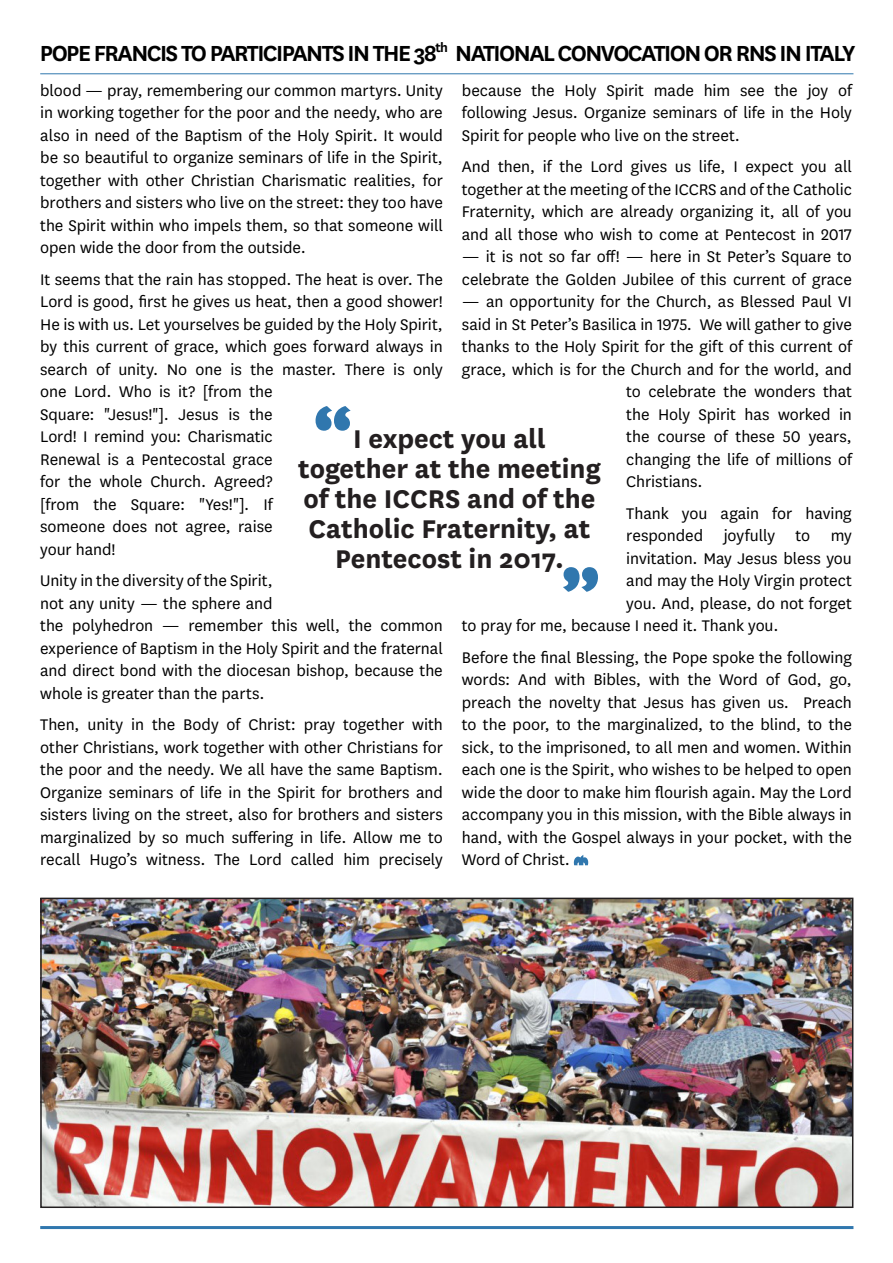
<style>
.page{position:relative;width:893px;height:1263px;background:#fff}
.page>*{position:absolute;margin:0;border:0;box-sizing:border-box;transform-origin:0 0}
.t1{font:75px "Meta Black Lf";color:#3077ae}
.Article_Copy{font:700 30px/30px "National";color:#231f20;text-align:center}
.t2{font:600 25.5px "National";letter-spacing:-.06em;color:#000}
.Article_Copy-2{font:18px/22.5px "National";letter-spacing:-.005em;color:#000;text-align:justify}
</style>
<div class="page">
<hr style="left:40px;top:73px;width:813px;height:1px;background:#3077ae">
<img style="left:43px;top:901px;width:807px;height:304px">
<div style="left:40px;top:898px;width:813px;height:310px;border:2px solid #231f20"></div>
<hr style="left:40px;top:1226px;width:813px;height:3px;background:#3077ae">
<svg style="left:574px;top:855px;width:14px;height:10px"></svg>
<p class="t2" style="left:40px;top:35px;width:817px">POPE FRANCIS TO PARTICIPANTS IN THE 38<sup>th</sup> NATIONAL CONVOCATION OR RNS IN ITALY</p>
<p class="Article_Copy-2" style="left:462px;top:78px;width:392px">because the Holy Spirit made him see the joy of following Jesus. Organize seminars of life in the Holy Spirit for people who live on the street.</p>
<p class="Article_Copy-2" style="left:462px;top:155px;width:392px">And then, if the Lord gives us life, I expect you all together at the meeting of the ICCRS and of the Catholic Fraternity, which are already organizing it, all of you and all those who wish to come at Pentecost in 2017</p>
<p class="Article_Copy-2" style="left:462px;top:245px;width:392px">— it is not so far off! — here in St Peter’s Square to celebrate the Golden Jubilee of this current of grace</p>
<p class="Article_Copy-2" style="left:462px;top:290px;width:391px">— an opportunity for the Church, as Blessed Paul VI</p>
<p class="Article_Copy-2" style="left:462px;top:312px;width:391px">said in St Peter’s Basilica in 1975. We will gather to give</p>
<p class="Article_Copy-2" style="left:462px;top:335px;width:391px">thanks to the Holy Spirit for the gift of this current of</p>
<p class="Article_Copy-2" style="left:462px;top:357px;width:391px">grace, which is for the Church and for the world, and</p>
<p class="Article_Copy-2" style="left:626px;top:380px;width:227px">to celebrate the wonders that</p>
<p class="Article_Copy-2" style="left:626px;top:402px;width:227px">the Holy Spirit has worked in</p>
<p class="Article_Copy-2" style="left:626px;top:425px;width:227px">the course of these 50 years,</p>
<p class="Article_Copy-2" style="left:626px;top:447px;width:227px">changing the life of millions of</p>
<p class="Article_Copy-2" style="left:626px;top:470px;width:78px">Christians.</p>
<p class="Article_Copy-2" style="left:626px;top:501px;width:227px">Thank you again for having</p>
<p class="Article_Copy-2" style="left:626px;top:524px;width:227px">responded joyfully to my</p>
<p class="Article_Copy-2" style="left:626px;top:546px;width:227px">invitation. May Jesus bless you</p>
<p class="Article_Copy-2" style="left:626px;top:569px;width:227px">and may the Holy Virgin protect</p>
<p class="Article_Copy-2" style="left:626px;top:591px;width:227px">you. And, please, do not forget</p>
<p class="Article_Copy-2" style="left:462px;top:614px;width:318px">to pray for me, because I need it. Thank you.</p>
<p class="Article_Copy-2" style="left:462px;top:645px;width:392px">Before the final Blessing, the Pope spoke the following words: And with Bibles, with the Word of God, go, preach the novelty that Jesus has given us. Preach to the poor, to the marginalized, to the blind, to the sick, to the imprisoned, to all men and women. Within each one is the Spirit, who wishes to be helped to open wide the door to make him flourish again. May the Lord accompany you in this mission, with the Bible always in hand, with the Gospel always in your pocket, with the Word of Christ.</p>
<p class="Article_Copy-2" style="left:40px;top:78px;width:404px">blood — pray, remembering our common martyrs. Unity in working together for the poor and the needy, who are also in need of the Baptism of the Holy Spirit. It would be so beautiful to organize seminars of life in the Spirit, together with other Christian Charismatic realities, for brothers and sisters who live on the street: they too have the Spirit within who impels them, so that someone will open wide the door from the outside.</p>
<p class="Article_Copy-2" style="left:40px;top:267px;width:404px;text-align:left">It seems that the rain has stopped. The heat is over. The Lord is good, first he gives us heat, then a good shower!<br>He is with us. Let yourselves be guided by the Holy Spirit, by this current of grace, which goes forward always in search of unity. No one is the master. There is only one Lord. Who is it? [from the<br>Square: "Jesus!"]. Jesus is the<br>Lord! I remind you: Charismatic<br>Renewal is a Pentecostal grace<br>for the whole Church. Agreed?<br>[from the Square: "Yes!"]. If<br>someone does not agree, raise<br>your hand!</p>
<p class="Article_Copy-2" style="left:40px;top:569px;width:404px;text-align:left">Unity in the diversity of the Spirit,<br>not any unity — the sphere and<br>the polyhedron — remember this well, the common experience of Baptism in the Holy Spirit and the fraternal and direct bond with the diocesan bishop, because the whole is greater than the parts.</p>
<p class="Article_Copy-2" style="left:40px;top:713px;width:404px">Then, unity in the Body of Christ: pray together with other Christians, work together with other Christians for the poor and the needy. We all have the same Baptism.<br>Organize seminars of life in the Spirit for brothers and sisters living on the street, also for brothers and sisters marginalized by so much suffering in life. Allow me to recall Hugo’s witness. The Lord called him precisely</p>
<p class="t1" style="left:313px;top:389px;width:40px">“</p>
<p class="Article_Copy" style="left:298px;top:421px;width:304px">I expect you all together at the meeting of the ICCRS and of the<br>Catholic Fraternity, at<br>Pentecost in 2017.</p>
<p class="t1" style="left:562px;top:550px;width:40px">”</p>
</div>
